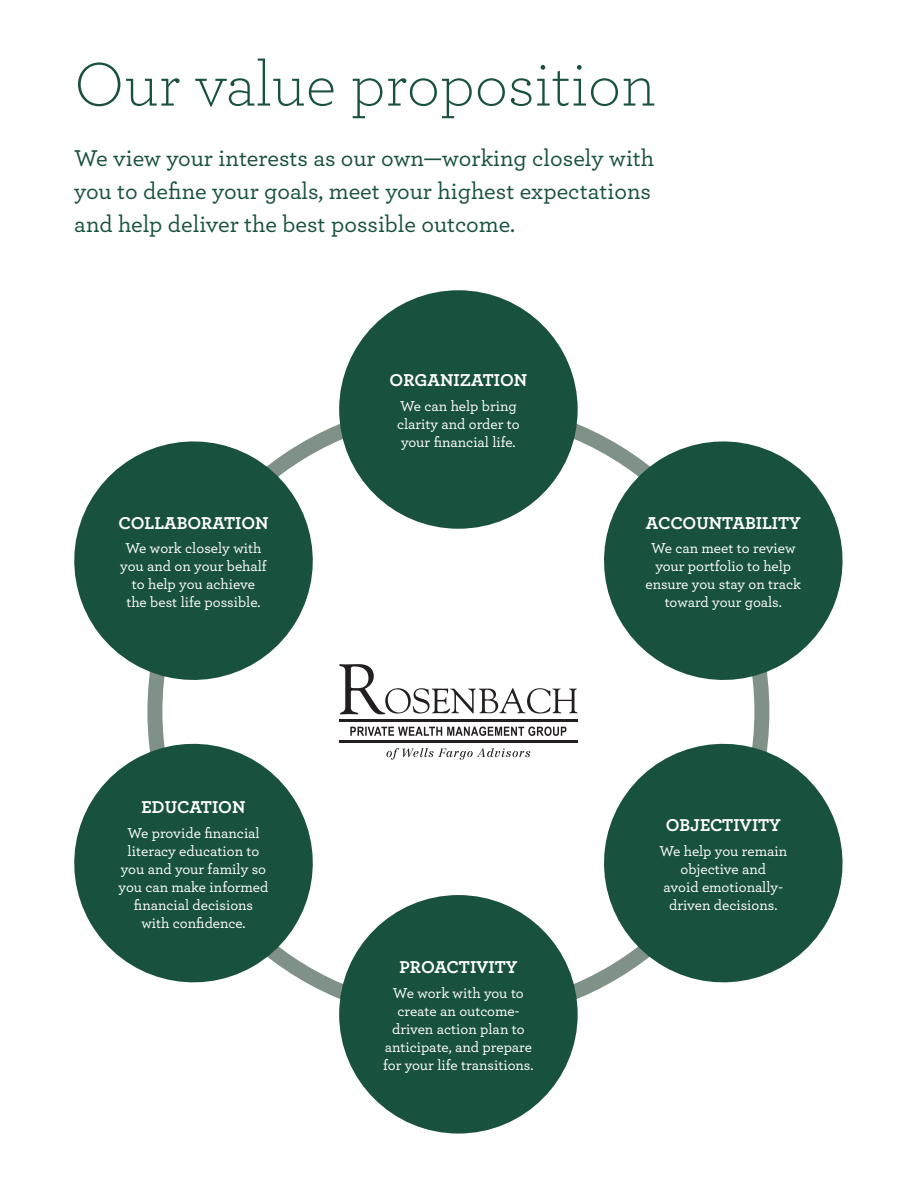
<style>
.page{position:relative;width:918px;height:1188px;background:#fff}
.page>*{position:absolute;margin:0;border:0;box-sizing:border-box;transform-origin:0 0}
.t1{font:300 64.5px "Archer";color:#19513f}
.t2{font:500 24px/33px "Archer";color:#19513f}
.t3{font:700 18px "Archer";color:#fff}
.t4{font:500 15px/18px "Archer";color:#fff;text-align:center}
</style>
<div class="page">
<div style="left:339px;top:290px;width:239px;height:239px;background:#19513f;border-radius:50%"></div>
<div style="left:339px;top:895px;width:239px;height:239px;background:#19513f;border-radius:50%"></div>
<svg style="left:74px;top:428px;width:256px;height:269px;fill:#19513f"></svg>
<svg style="left:587px;top:727px;width:256px;height:268px;fill:#19513f"></svg>
<svg style="left:587px;top:428px;width:256px;height:269px;fill:#19513f"></svg>
<svg style="left:74px;top:727px;width:256px;height:268px;fill:#19513f"></svg>
<svg style="left:339px;top:664px;width:239px;height:51px"></svg>
<hr style="left:339px;top:719px;width:239px;height:3px;background:#231f20">
<hr style="left:339px;top:741px;width:239px;height:2px;background:#231f20">
<svg style="left:350px;top:727px;width:217px;height:9px"></svg>
<svg style="left:386px;top:748px;width:144px;height:12px"></svg>
<p class="t1" style="left:74px;top:42px;width:583px">Our value proposition</p>
<p class="t2" style="left:74px;top:140px;width:582px">We view your interests as our own—working closely with you to define your goals, meet your highest expectations and help deliver the best possible outcome.</p>
<p class="t3" style="left:118px;top:508px;width:152px">COLLABORATION</p>
<p class="t4" style="left:120px;top:538px;width:148px">We work closely with you and on your behalf to help you achieve the best life possible.</p>
<p class="t3" style="left:142px;top:793px;width:105px">EDUCATION</p>
<p class="t4" style="left:119px;top:823px;width:151px">We provide financial literacy education to you and your family so you can make informed financial decisions with confidence.</p>
<p class="t3" style="left:390px;top:366px;width:139px">ORGANIZATION</p>
<p class="t4" style="left:397px;top:396px;width:124px;text-align:left">We can help bring clarity and order to your financial life.</p>
<p class="t3" style="left:399px;top:953px;width:120px">PROACTIVITY</p>
<p class="t4" style="left:383px;top:983px;width:152px">We work with you to create an outcome&shy;driven action plan to anticipate, and prepare for your life transitions.</p>
<p class="t3" style="left:646px;top:508px;width:156px">ACCOUNTABILITY</p>
<p class="t4" style="left:645px;top:538px;width:157px">We can meet to review your portfolio to help ensure you stay on track toward your goals.</p>
<p class="t3" style="left:666px;top:811px;width:117px">OBJECTIVITY</p>
<p class="t4" style="left:659px;top:841px;width:129px">We help you remain objective and<br>avoid emotionally&shy;driven decisions.</p>
</div>
